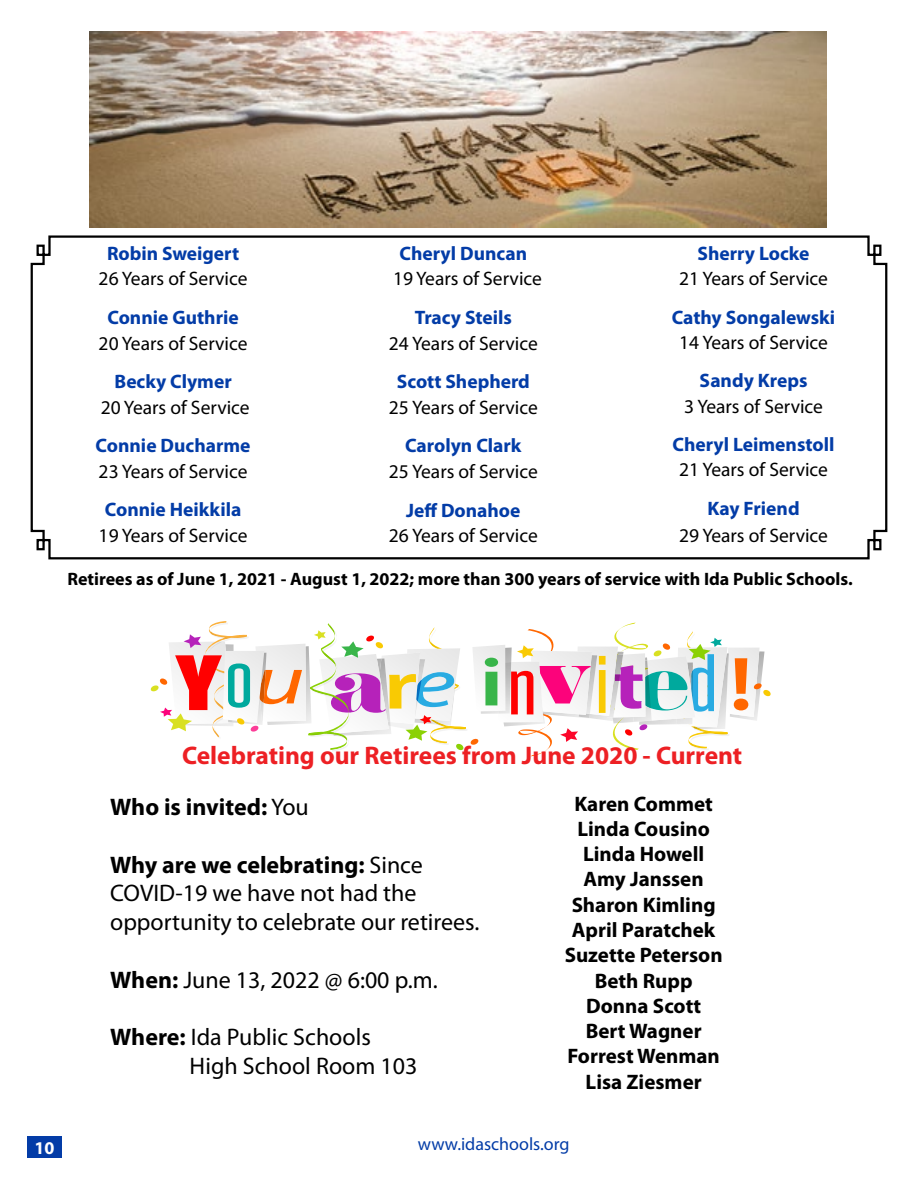
<style>
.page{position:relative;width:918px;height:1188px;background:#fff}
.page>*{position:absolute;margin:0;border:0;box-sizing:border-box;transform-origin:0 0}
.t1{font:700 25.5px "Myriad Pro";color:#ed2024}
.t2{font:24px/28.8px "Myriad Pro";color:#000}
.t3{font:700 24px "Myriad Pro";color:#000}
.t4{font:700 21px/25.3px "Myriad Pro";color:#000;text-align:center}
.t5{font:19.5px "Myriad Pro";color:#000}
.t6{font:700 19.5px "Myriad Pro";color:#033ca7}
.t7{font:700 18px "Myriad Pro";color:#000}
.t8{font:18px "Myriad Pro";color:#033ca7}
.t9{font:700 18px "Myriad Pro";color:#fff}
.s1{font-weight:400}
.s2{font-weight:700}
</style>
<div class="page">
<div style="left:27px;top:1137px;width:35px;height:21px;background:#033ca7"></div>
<svg style="left:30px;top:235px;width:858px;height:325px"></svg>
<img style="left:90px;top:31px;width:736px;height:196px">
<svg style="left:150px;top:621px;width:621px;height:135px"></svg>
<p class="t6" style="left:107px;top:241px;width:134px">Robin Sweigert</p>
<p class="t5" style="left:99px;top:267px;width:150px">26 Years of Service</p>
<p class="t6" style="left:107px;top:305px;width:133px">Connie Guthrie</p>
<p class="t5" style="left:99px;top:331px;width:150px">20 Years of Service</p>
<p class="t6" style="left:114px;top:369px;width:119px">Becky Clymer</p>
<p class="t5" style="left:101px;top:395px;width:150px">20 Years of Service</p>
<p class="t6" style="left:96px;top:433px;width:156px">Connie Ducharme</p>
<p class="t5" style="left:99px;top:459px;width:150px">23 Years of Service</p>
<p class="t6" style="left:105px;top:497px;width:138px">Connie Heikkila</p>
<p class="t5" style="left:99px;top:523px;width:150px">19 Years of Service</p>
<p class="t6" style="left:400px;top:241px;width:129px">Cheryl Duncan</p>
<p class="t5" style="left:393px;top:267px;width:150px">19 Years of Service</p>
<p class="t6" style="left:415px;top:305px;width:99px">Tracy Steils</p>
<p class="t5" style="left:389px;top:331px;width:150px">24 Years of Service</p>
<p class="t6" style="left:397px;top:369px;width:135px">Scott Shepherd</p>
<p class="t5" style="left:389px;top:395px;width:150px">25 Years of Service</p>
<p class="t6" style="left:405px;top:433px;width:118px">Carolyn Clark</p>
<p class="t5" style="left:389px;top:459px;width:150px">25 Years of Service</p>
<p class="t6" style="left:406px;top:497px;width:116px">Jeff Donahoe</p>
<p class="t5" style="left:389px;top:523px;width:150px">26 Years of Service</p>
<p class="t6" style="left:698px;top:241px;width:113px">Sherry Locke</p>
<p class="t5" style="left:679px;top:267px;width:150px">21 Years of Service</p>
<p class="t6" style="left:672px;top:305px;width:165px">Cathy Songalewski</p>
<p class="t5" style="left:679px;top:330px;width:150px">14 Years of Service</p>
<p class="t6" style="left:700px;top:368px;width:109px">Sandy Kreps</p>
<p class="t5" style="left:684px;top:394px;width:140px">3 Years of Service</p>
<p class="t6" style="left:673px;top:432px;width:163px">Cheryl Leimenstoll</p>
<p class="t5" style="left:679px;top:458px;width:150px">21 Years of Service</p>
<p class="t6" style="left:707px;top:495px;width:94px">Kay Friend</p>
<p class="t5" style="left:679px;top:523px;width:150px">29 Years of Service</p>
<p class="t7" style="left:67px;top:568px;width:787px">Retirees as of June 1, 2021 - August 1, 2022; more than 300 years of service with Ida Public Schools.</p>
<h1 class="t1" style="left:182px;top:739px;width:562px">Celebrating our Retirees from June 2020 - Current</h1>
<p class="t3" style="left:110px;top:791px;width:200px">Who is invited: <span class="s1">You</span></p>
<p class="t2" style="left:110px;top:850px;width:371px"><span class="s2">Why are we celebrating:</span> Since<br>COVID-19 we have not had the opportunity to celebrate our retirees.</p>
<p class="t2" style="left:110px;top:965px;width:329px"><span class="s2">When:</span> June 13, 2022 @ 6:00 p.m.</p>
<p class="t2" style="left:190px;top:1023px;width:229px;text-indent:-79px"><span class="s2">Where:</span> Ida Public Schools<br>High School Room 103</p>
<p class="t4" style="left:565px;top:790px;width:160px">Karen Commet<br>Linda Cousino<br>Linda Howell<br>Amy Janssen<br>Sharon Kimling<br>April Paratchek<br>Suzette Peterson<br>Beth Rupp<br>Donna Scott<br>Bert Wagner<br>Forrest Wenman<br>Lisa Ziesmer</p>
<p class="t9" style="left:34px;top:1136px;width:21px">10</p>
<p class="t8" style="left:418px;top:1133px;width:153px">www.idaschools.org</p>
</div>
